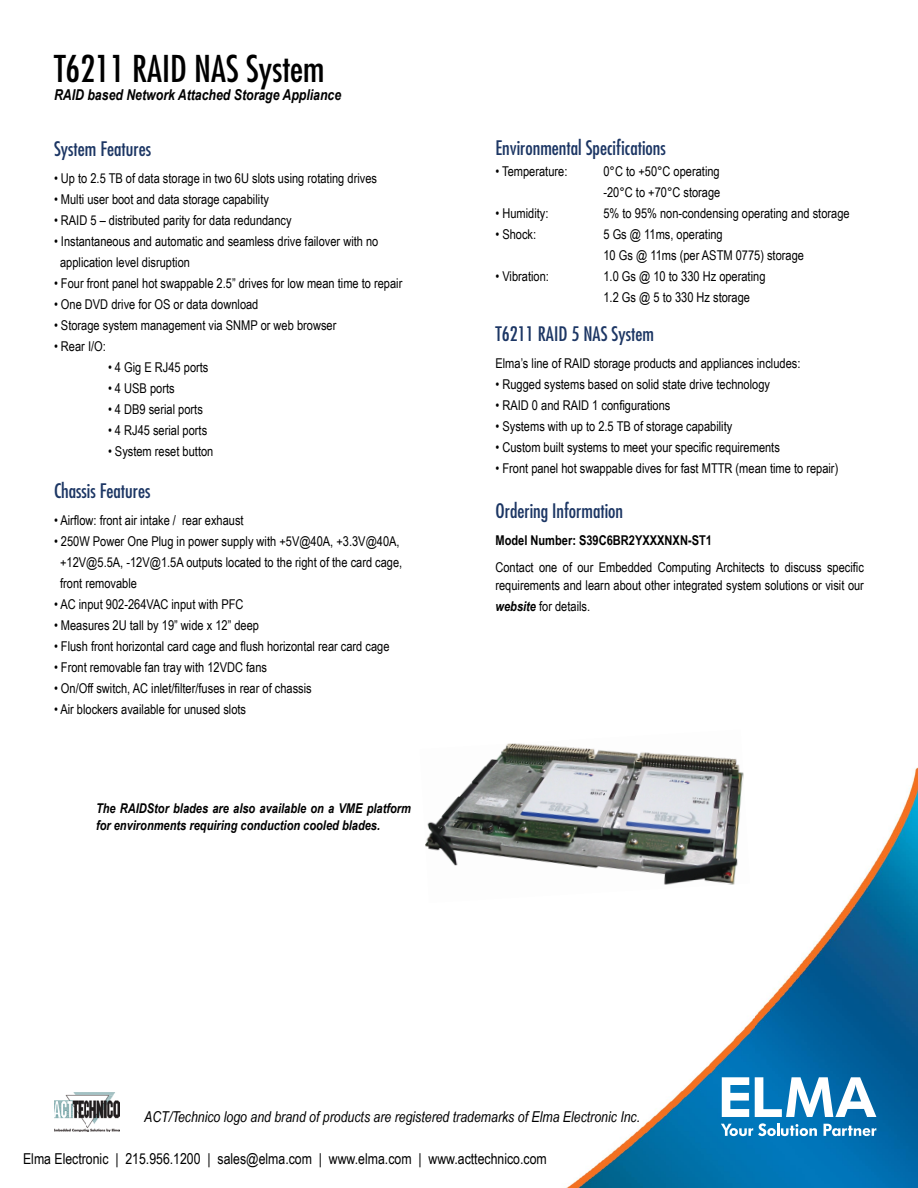
<style>
.page{position:relative;width:918px;height:1188px;background:#fff}
.page>*{position:absolute;margin:0;border:0;box-sizing:border-box;transform-origin:0 0}
.t1{font:condensed 36px "Futura";color:#000}
.t2{font:condensed 19.5px "Futura";color:#1c3664}
.t3{font:italic 15px "Arial Narrow";color:#000}
.t4{font:15px "Arial Narrow";color:#000}
.t5{font:italic 700 15px "Arial Narrow";color:#000}
.t6{font:13.5px/21px "Arial Narrow";color:#000}
.t7{font:italic 700 13.5px/16.5px "Arial Narrow";color:#000}
.t8{font:700 13.5px "Arial Narrow";color:#000}
.s1{font-weight:700;font-style:italic}
</style>
<div class="page">
<img style="left:54px;top:767px;width:864px;height:421px">
<svg style="left:722px;top:1077px;width:27px;height:40px"></svg>
<svg style="left:755px;top:1077px;width:121px;height:40px"></svg>
<svg style="left:721px;top:1123px;width:96px;height:13px"></svg>
<svg style="left:824px;top:1124px;width:52px;height:12px"></svg>
<img style="left:54px;top:1092px;width:65px;height:39px">
<img style="left:420px;top:743px;width:330px;height:160px">
<h1 class="t1" style="left:54px;top:47px;width:272px">T6211 RAID NAS System</h1>
<p class="t5" style="left:54px;top:84px;width:289px">RAID based Network Attached Storage Appliance</p>
<h2 class="t2" style="left:54px;top:137px;width:99px">System Features</h2>
<p class="t6" style="left:54px;top:168px;width:325px">• Up to 2.5 TB of data storage in two 6U slots using rotating drives</p>
<p class="t6" style="left:54px;top:189px;width:216px">• Multi user boot and data storage capability</p>
<p class="t6" style="left:54px;top:210px;width:239px">• RAID 5 – distributed parity for data redundancy</p>
<p class="t6" style="left:60px;top:231px;width:320px;text-indent:-6px">• Instantaneous and automatic and seamless drive failover with no application level disruption</p>
<p class="t6" style="left:54px;top:273px;width:350px">• Four front panel hot swappable 2.5” drives for low mean time to repair</p>
<p class="t6" style="left:54px;top:294px;width:206px">• One DVD drive for OS or data download</p>
<p class="t6" style="left:54px;top:315px;width:284px">• Storage system management via SNMP or web browser</p>
<p class="t6" style="left:54px;top:336px;width:53px">• Rear I/O:</p>
<p class="t6" style="left:108px;top:357px;width:102px">• 4 Gig E RJ45 ports</p>
<p class="t6" style="left:108px;top:378px;width:68px">• 4 USB ports</p>
<p class="t6" style="left:108px;top:399px;width:96px">• 4 DB9 serial ports</p>
<p class="t6" style="left:108px;top:420px;width:101px">• 4 RJ45 serial ports</p>
<p class="t6" style="left:108px;top:441px;width:107px">• System reset button</p>
<h2 class="t2" style="left:54px;top:479px;width:98px">Chassis Features</h2>
<p class="t6" style="left:54px;top:509px;width:191px">• Airflow: front air intake / rear exhaust</p>
<p class="t6" style="left:60px;top:530px;width:344px;text-indent:-6px">• 250W Power One Plug in power supply with +5V@40A, +3.3V@40A, +12V@5.5A, -12V@1.5A outputs located to the right of the card cage, front removable</p>
<p class="t6" style="left:54px;top:593px;width:191px">• AC input 902-264VAC input with PFC</p>
<p class="t6" style="left:54px;top:614px;width:207px">• Measures 2U tall by 19” wide x 12” deep</p>
<p class="t6" style="left:54px;top:635px;width:337px">• Flush front horizontal card cage and flush horizontal rear card cage</p>
<p class="t6" style="left:54px;top:656px;width:215px">• Front removable fan tray with 12VDC fans</p>
<p class="t6" style="left:54px;top:677px;width:259px">• On/Off switch, AC inlet/filter/fuses in rear of chassis</p>
<p class="t6" style="left:54px;top:698px;width:194px">• Air blockers available for unused slots</p>
<p class="t7" style="left:96px;top:800px;width:316px">The RAIDStor blades are also available on a VME platform for environments requiring conduction cooled blades.</p>
<h2 class="t2" style="left:495px;top:136px;width:172px">Environmental Specifications</h2>
<p class="t6" style="left:495px;top:161px;width:73px">• Temperature:</p>
<p class="t6" style="left:603px;top:161px;width:118px">0°C to +50°C operating -20°C to +70°C storage</p>
<p class="t6" style="left:495px;top:203px;width:55px">• Humidity:</p>
<p class="t6" style="left:603px;top:203px;width:248px">5% to 95% non-condensing operating and storage</p>
<p class="t6" style="left:495px;top:224px;width:42px">• Shock:</p>
<p class="t6" style="left:603px;top:224px;width:202px">5 Gs @ 11ms, operating<br>10 Gs @ 11ms (per ASTM 0775) storage</p>
<p class="t6" style="left:495px;top:266px;width:55px">• Vibration:</p>
<p class="t6" style="left:603px;top:266px;width:164px">1.0 Gs @ 10 to 330 Hz operating<br>1.2 Gs @ 5 to 330 Hz storage</p>
<h2 class="t2" style="left:495px;top:322px;width:160px">T6211 RAID 5 NAS System</h2>
<p class="t6" style="left:495px;top:352px;width:307px">Elma’s line of RAID storage products and appliances includes:</p>
<p class="t6" style="left:495px;top:373px;width:276px">• Rugged systems based on solid state drive technology</p>
<p class="t6" style="left:495px;top:394px;width:176px">• RAID 0 and RAID 1 configurations</p>
<p class="t6" style="left:495px;top:415px;width:238px">• Systems with up to 2.5 TB of storage capability</p>
<p class="t6" style="left:495px;top:436px;width:286px">• Custom built systems to meet your specific requirements</p>
<p class="t6" style="left:495px;top:457px;width:344px">• Front panel hot swappable dives for fast MTTR (mean time to repair)</p>
<h2 class="t2" style="left:495px;top:499px;width:129px">Ordering Information</h2>
<p class="t8" style="left:495px;top:530px;width:218px">Model Number: S39C6BR2YXXXNXN-ST1</p>
<p class="t6" style="left:495px;top:557px;width:370px;line-height:18px">Contact one of our Embedded Computing Architects to discuss specific requirements and learn about other integrated system solutions or visit our</p>
<p class="t6" style="left:495px;top:595px;width:96px"><span class="s1">website</span> for details.</p>
<p class="t3" style="left:144px;top:1106px;width:498px">ACT/Technico logo and brand of products are registered trademarks of Elma Electronic Inc.</p>
<p class="t4" style="left:23px;top:1148px;width:525px">Elma Electronic | 215.956.1200 | sales@elma.com | www.elma.com | www.acttechnico.com</p>
</div>
